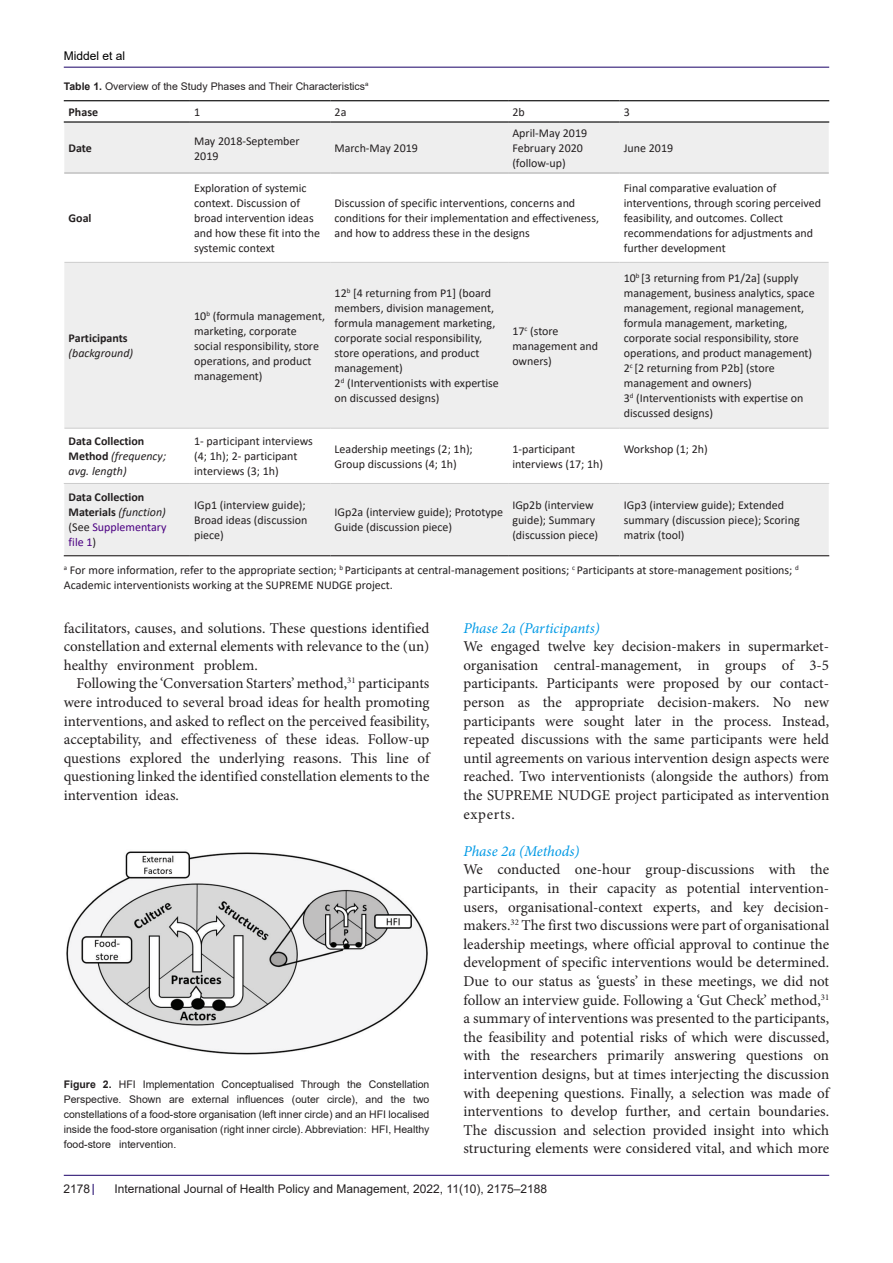
<style>
.page{position:relative;width:893px;height:1263px;background:#fff}
.page>*{position:absolute;margin:0;border:0;box-sizing:border-box;transform-origin:0 0}
.t1{font:15px/18.6px "Minion Pro";color:#231f20;text-align:justify}
.heading_1{font:italic 15px "Minion Pro";letter-spacing:-.005em;color:#0099e5}
.t2{font:12px/15px "Calibri";color:#231f20}
.t3{font:12px "Arial";color:#231f20}
.t4{font:700 12px/15px "Calibri";color:#231f20}
.t5{font:italic 12px/15px "Calibri";color:#231f20}
.t6{font:12px/15px "Calibri";color:#4b0082}
.t7{font:12px "Arial";color:#000001}
.t8{font:10.5px/15px "Arial";color:#231f20;text-align:justify}
.s1{font-weight:700}
.s2{font-weight:400;font-style:italic}
.s3{font-weight:700;font-style:normal}
.s4{color:#231f20}
</style>
<div class="page">
<hr style="left:64px;top:67px;width:765px;height:1px;background:#190066">
<hr style="left:64px;top:1175px;width:765px;height:1px;background:#190066">
<svg style="left:64px;top:123px;width:765px;height:432px;fill:#eee"></svg>
<hr style="left:64px;top:555px;width:126px;height:1px;background:#231f20">
<hr style="left:190px;top:555px;width:140px;height:1px;background:#231f20">
<hr style="left:330px;top:555px;width:178px;height:1px;background:#231f20">
<hr style="left:508px;top:555px;width:111px;height:1px;background:#231f20">
<hr style="left:619px;top:555px;width:210px;height:1px;background:#231f20">
<hr style="left:64px;top:262px;width:126px;height:1px;background:#ccc">
<hr style="left:190px;top:262px;width:140px;height:1px;background:#ccc">
<hr style="left:330px;top:262px;width:178px;height:1px;background:#ccc">
<hr style="left:508px;top:262px;width:111px;height:1px;background:#ccc">
<hr style="left:619px;top:262px;width:210px;height:1px;background:#ccc">
<hr style="left:64px;top:428px;width:126px;height:1px;background:#ccc">
<hr style="left:190px;top:428px;width:140px;height:1px;background:#ccc">
<hr style="left:330px;top:428px;width:178px;height:1px;background:#ccc">
<hr style="left:508px;top:428px;width:111px;height:1px;background:#ccc">
<hr style="left:619px;top:428px;width:210px;height:1px;background:#ccc">
<hr style="left:64px;top:483px;width:126px;height:1px;background:#ccc">
<hr style="left:190px;top:483px;width:140px;height:1px;background:#ccc">
<hr style="left:330px;top:483px;width:178px;height:1px;background:#ccc">
<hr style="left:508px;top:483px;width:111px;height:1px;background:#ccc">
<hr style="left:619px;top:483px;width:210px;height:1px;background:#ccc">
<hr style="left:64px;top:173px;width:126px;height:1px;background:#a6a6a6">
<hr style="left:190px;top:173px;width:140px;height:1px;background:#a6a6a6">
<hr style="left:330px;top:173px;width:178px;height:1px;background:#a6a6a6">
<hr style="left:508px;top:173px;width:111px;height:1px;background:#a6a6a6">
<hr style="left:619px;top:173px;width:210px;height:1px;background:#a6a6a6">
<hr style="left:64px;top:100px;width:126px;height:1px;background:#000">
<hr style="left:190px;top:100px;width:140px;height:1px;background:#000">
<hr style="left:330px;top:100px;width:178px;height:1px;background:#000">
<hr style="left:508px;top:100px;width:111px;height:1px;background:#000">
<hr style="left:619px;top:100px;width:210px;height:1px;background:#000">
<hr style="left:64px;top:121px;width:126px;height:2px;background:#000">
<hr style="left:190px;top:121px;width:140px;height:2px;background:#000">
<hr style="left:330px;top:121px;width:178px;height:2px;background:#000">
<hr style="left:508px;top:121px;width:111px;height:2px;background:#000">
<hr style="left:619px;top:121px;width:210px;height:2px;background:#000">
<img style="left:66px;top:851px;width:362px;height:204px">
<p class="t7" style="left:64px;top:48px;width:63px">Middel et al</p>
<p class="t8" style="left:64px;top:79px;width:306px"><span class="s1">Table 1.</span> Overview of the Study Phases and Their Characteristics<sup>a</sup></p>
<p class="t4" style="left:69px;top:104px;width:31px">Phase</p>
<p class="t2" style="left:194px;top:104px;width:8px">1</p>
<p class="t2" style="left:335px;top:104px;width:13px">2a</p>
<p class="t2" style="left:512px;top:104px;width:14px">2b</p>
<p class="t2" style="left:624px;top:104px;width:8px">3</p>
<p class="t4" style="left:69px;top:141px;width:25px">Date</p>
<p class="t2" style="left:194px;top:133px;width:107px">May 2018-September<br>2019</p>
<p class="t2" style="left:335px;top:140px;width:85px">March-May 2019</p>
<p class="t2" style="left:512px;top:125px;width:76px">April-May 2019<br>February 2020 (follow-up)</p>
<p class="t2" style="left:624px;top:140px;width:51px">June 2019</p>
<p class="t4" style="left:69px;top:211px;width:24px">Goal</p>
<p class="t4" style="left:69px;top:331px;width:66px">Participants <span class="s2">(background)</span></p>
<p class="t2" style="left:194px;top:180px;width:127px">Exploration of systemic context. Discussion of broad intervention ideas and how these fit into the systemic context</p>
<p class="t2" style="left:335px;top:195px;width:266px">Discussion of specific interventions, concerns and conditions for their implementation and effectiveness, and how to address these in the designs</p>
<p class="t2" style="left:194px;top:308px;width:132px">10<sup>b</sup> (formula management, marketing, corporate social responsibility, store operations, and product management)</p>
<p class="t2" style="left:335px;top:285px;width:162px">12<sup>b</sup> [4 returning from P1] (board members, division management, formula management marketing, corporate social responsibility, store operations, and product management)</p>
<p class="t2" style="left:335px;top:375px;width:166px">2<sup>d</sup> (Interventionists with expertise on discussed designs)</p>
<p class="t2" style="left:512px;top:323px;width:87px">17<sup>c</sup> (store management and owners)</p>
<p class="t2" style="left:624px;top:180px;width:199px">Final comparative evaluation of interventions, through scoring perceived feasibility, and outcomes. Collect recommendations for adjustments and further development</p>
<p class="t2" style="left:624px;top:270px;width:192px">10<sup>b</sup> [3 returning from P1/2a] (supply management, business analytics, space management, regional management, formula management, marketing, corporate social responsibility, store operations, and product management)</p>
<p class="t2" style="left:624px;top:360px;width:152px">2<sup>c</sup> [2 returning from P2b] (store management and owners)</p>
<p class="t2" style="left:624px;top:390px;width:181px">3<sup>d</sup> (Interventionists with expertise on discussed designs)</p>
<p class="t5" style="left:69px;top:433px;width:99px"><span class="s3">Data Collection<br>Method</span> (frequency; avg. length)</p>
<p class="t2" style="left:194px;top:433px;width:120px">1- participant interviews (4; 1h); 2- participant interviews (3; 1h)</p>
<p class="t2" style="left:335px;top:441px;width:140px">Leadership meetings (2; 1h);<br>Group discussions (4; 1h)</p>
<p class="t2" style="left:512px;top:441px;width:92px">1-participant interviews (17; 1h)</p>
<p class="t2" style="left:624px;top:441px;width:86px">Workshop (1; 2h)</p>
<p class="t4" style="left:69px;top:490px;width:99px">Data Collection<br>Materials <span class="s2">(function)</span></p>
<p class="t6" style="left:69px;top:520px;width:100px"><span class="s4">(See</span> Supplementary file 1<span class="s4">)</span></p>
<p class="t2" style="left:194px;top:497px;width:115px">IGp1 (interview guide);<br>Broad ideas (discussion piece)</p>
<p class="t2" style="left:335px;top:505px;width:170px">IGp2a (interview guide); Prototype<br>Guide (discussion piece)</p>
<p class="t2" style="left:512px;top:497px;width:87px">IGp2b (interview guide); Summary (discussion piece)</p>
<p class="t2" style="left:624px;top:497px;width:177px">IGp3 (interview guide); Extended summary (discussion piece); Scoring matrix (tool)</p>
<p class="t2" style="left:64px;top:562px;width:737px"><sup>a</sup> For more information, refer to the appropriate section; <sup>b</sup> Participants at central-management positions; <sup>c</sup> Participants at store-management positions; <sup>d<br></sup>Academic interventionists working at the SUPREME NUDGE project.</p>
<p class="t1" style="left:64px;top:618px;width:367px">facilitators, causes, and solutions. These questions identified constellation and external elements with relevance to the (un) healthy environment problem.</p>
<p class="t1" style="left:64px;top:674px;width:367px;text-indent:13px">Following the ‘Conversation Starters’ method,<sup>31</sup> participants were introduced to several broad ideas for health promoting interventions, and asked to reflect on the perceived feasibility, acceptability, and effectiveness of these ideas. Follow-up questions explored the underlying reasons. This line of questioning linked the identified constellation elements to the intervention ideas.</p>
<p class="t8" style="left:64px;top:1077px;width:367px"><span class="s1">Figure 2.</span> HFI Implementation Conceptualised Through the Constellation Perspective. Shown are external influences (outer circle), and the two constellations of a food-store organisation (left inner circle) and an HFI localised inside the food-store organisation (right inner circle). Abbreviation: HFI, Healthy food-store intervention.</p>
<p class="heading_1" style="left:463px;top:617px;width:138px">Phase 2a (Participants)</p>
<p class="t1" style="left:463px;top:637px;width:367px">We engaged twelve key decision-makers in supermarket&shy;organisation central-management, in groups of 3-5 participants. Participants were proposed by our contact&shy;person as the appropriate decision-makers. No new participants were sought later in the process. Instead, repeated discussions with the same participants were held until agreements on various intervention design aspects were reached. Two interventionists (alongside the authors) from the SUPREME NUDGE project participated as intervention experts.</p>
<p class="heading_1" style="left:463px;top:841px;width:118px">Phase 2a (Methods)</p>
<p class="t1" style="left:463px;top:860px;width:367px">We conducted one-hour group-discussions with the participants, in their capacity as potential intervention&shy;users, organisational-context experts, and key decision&shy;makers.<sup>32</sup> The first two discussions were part of organisational leadership meetings, where official approval to continue the development of specific interventions would be determined.<br>Due to our status as ‘guests’ in these meetings, we did not follow an interview guide. Following a ‘Gut Check’ method,<sup>31 </sup>a summary of interventions was presented to the participants, the feasibility and potential risks of which were discussed, with the researchers primarily answering questions on intervention designs, but at times interjecting the discussion with deepening questions. Finally, a selection was made of interventions to develop further, and certain boundaries.<br>The discussion and selection provided insight into which structuring elements were considered vital, and which more</p>
<p class="t3" style="left:64px;top:1180px;width:28px">2178</p>
<p class="t3" style="left:114px;top:1180px;width:434px">International Journal of Health Policy and Management, 2022, 11(10), 2175–2188</p>
</div>
